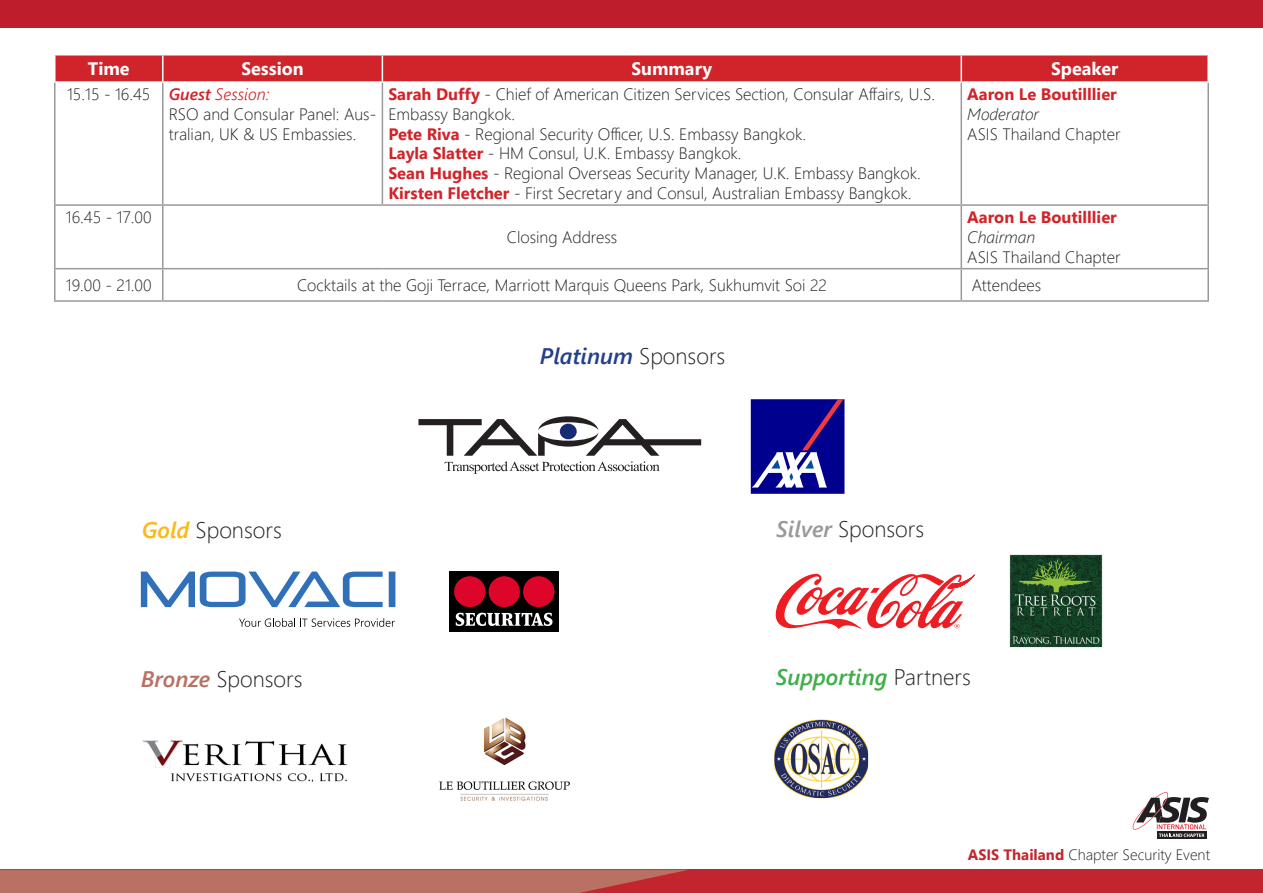
<style>
.page{position:relative;width:1263px;height:893px;background:#fff}
.page>*{position:absolute;margin:0;border:0;box-sizing:border-box;transform-origin:0 0}
.t1{font:300 22.5px "Segoe UI";color:#231f20}
.t2{font:italic 600 22.5px "Segoe UI";color:#40ae49}
.t3{font:italic 600 22.5px "Segoe UI";color:#253f8e}
.t4{font:700 18px "Segoe UI";color:#fff}
.t5{font:300 16.5px/19.8px "Segoe UI";color:#231f20}
.t6{font:700 16.5px "Segoe UI";color:#d1232a}
.t7{font:italic 300 16.5px "Segoe UI";color:#231f20}
.t8{font:italic 300 16.5px "Segoe UI";color:#d1232a}
.t9{font:300 15px "Segoe UI";color:#231f20}
.s1{font-weight:600}
.s2{font-weight:700;color:#d1232a}
.s3{font-weight:300;font-style:normal;color:#231f20}
.s4{font-weight:600;font-style:italic;color:#fcb814}
.s5{font-weight:600;font-style:italic;color:#99999b}
.s6{font-weight:600;font-style:italic;color:#b87163}
.s7{font-weight:700;color:#c2252d}
</style>
<div class="page">
<div style="left:0;top:0;width:1263px;height:27px;background:#be1d2c"></div>
<div style="left:2px;top:870px;width:1261px;height:23px;background:#c2252d"></div>
<svg style="left:0;top:870px;width:687px;height:23px;background:#b86b5e"></svg>
<div style="left:56px;top:56px;width:1151px;height:25px;background:#d1232a"></div>
<hr style="left:162px;top:56px;width:2px;height:25px;background:#fff">
<hr style="left:960px;top:56px;width:2px;height:25px;background:#fff">
<hr style="left:54px;top:83px;width:2px;height:121px;background:#99999b">
<hr style="left:162px;top:83px;width:2px;height:121px;background:#99999b">
<hr style="left:382px;top:83px;width:1px;height:121px;background:#99999b">
<hr style="left:960px;top:83px;width:2px;height:121px;background:#99999b">
<hr style="left:1207px;top:83px;width:2px;height:121px;background:#99999b">
<hr style="left:54px;top:204px;width:109px;height:2px;background:#99999b">
<hr style="left:54px;top:206px;width:2px;height:62px;background:#99999b">
<hr style="left:163px;top:204px;width:219px;height:2px;background:#99999b">
<hr style="left:162px;top:206px;width:2px;height:62px;background:#99999b">
<hr style="left:382px;top:204px;width:579px;height:2px;background:#99999b">
<hr style="left:961px;top:204px;width:248px;height:2px;background:#99999b">
<hr style="left:960px;top:206px;width:2px;height:62px;background:#99999b">
<hr style="left:1207px;top:206px;width:2px;height:62px;background:#99999b">
<hr style="left:54px;top:268px;width:109px;height:1px;background:#99999b">
<hr style="left:54px;top:269px;width:2px;height:31px;background:#99999b">
<hr style="left:163px;top:268px;width:219px;height:1px;background:#99999b">
<hr style="left:162px;top:269px;width:2px;height:31px;background:#99999b">
<hr style="left:382px;top:268px;width:579px;height:1px;background:#99999b">
<hr style="left:961px;top:268px;width:248px;height:1px;background:#99999b">
<hr style="left:960px;top:269px;width:2px;height:31px;background:#99999b">
<hr style="left:1207px;top:269px;width:2px;height:31px;background:#99999b">
<hr style="left:54px;top:300px;width:109px;height:2px;background:#99999b">
<hr style="left:163px;top:300px;width:219px;height:2px;background:#99999b">
<hr style="left:382px;top:300px;width:579px;height:2px;background:#99999b">
<hr style="left:961px;top:300px;width:248px;height:2px;background:#99999b">
<div style="left:1157px;top:832px;width:49px;height:7px;background:#231f20"></div>
<svg style="left:1132px;top:792px;width:77px;height:45px"></svg>
<svg style="left:418px;top:416px;width:283px;height:58px"></svg>
<svg style="left:751px;top:399px;width:93px;height:95px;background:#2c279c"></svg>
<img style="left:439px;top:717px;width:131px;height:84px">
<img style="left:774px;top:719px;width:94px;height:79px">
<svg style="left:775px;top:573px;width:200px;height:57px"></svg>
<div style="left:449px;top:572px;width:110px;height:60px;background:#000"></div>
<svg style="left:454px;top:576px;width:100px;height:31px"></svg>
<svg style="left:456px;top:613px;width:96px;height:13px"></svg>
<img style="left:1009px;top:554px;width:94px;height:94px">
<img style="left:143px;top:740px;width:205px;height:43px">
<svg style="left:141px;top:572px;width:254px;height:35px"></svg>
<svg style="left:239px;top:618px;width:156px;height:9px"></svg>
<p class="t4" style="left:88px;top:56px;width:43px">Time</p>
<p class="t4" style="left:241px;top:56px;width:64px">Session</p>
<p class="t4" style="left:631px;top:56px;width:82px">Summary</p>
<p class="t4" style="left:1051px;top:56px;width:68px">Speaker</p>
<p class="t5" style="left:67px;top:84px;width:85px">15.15 - 16.45</p>
<p class="t8" style="left:169px;top:83px;width:102px"><span class="s1">Guest</span> Session:</p>
<p class="t5" style="left:169px;top:103px;width:209px">RSO and Consular Panel: Aus&shy;tralian, UK &amp; US Embassies.</p>
<p class="t5" style="left:388px;top:84px;width:548px"><span class="s2">Sarah Duffy</span> - Chief of American Citizen Services Section, Consular Affairs, U.S.<br>Embassy Bangkok.</p>
<p class="t5" style="left:388px;top:123px;width:419px"><span class="s2">Pete Riva</span> - Regional Security Officer, U.S. Embassy Bangkok.</p>
<p class="t5" style="left:388px;top:143px;width:355px"><span class="s2">Layla Slatter</span> - HM Consul, U.K. Embassy Bangkok.</p>
<p class="t5" style="left:388px;top:163px;width:534px"><span class="s2">Sean Hughes</span> - Regional Overseas Security Manager, U.K. Embassy Bangkok.</p>
<p class="t5" style="left:388px;top:183px;width:524px"><span class="s2">Kirsten Fletcher</span> - First Secretary and Consul, Australian Embassy Bangkok.</p>
<p class="t6" style="left:967px;top:82px;width:151px">Aaron Le Boutilllier</p>
<p class="t7" style="left:967px;top:103px;width:73px">Moderator</p>
<p class="t5" style="left:967px;top:123px;width:155px">ASIS Thailand Chapter</p>
<p class="t5" style="left:66px;top:207px;width:87px">16.45 - 17.00</p>
<p class="t5" style="left:507px;top:226px;width:112px">Closing Address</p>
<p class="t6" style="left:967px;top:205px;width:151px">Aaron Le Boutilllier</p>
<p class="t7" style="left:967px;top:226px;width:70px">Chairman</p>
<p class="t5" style="left:967px;top:246px;width:155px">ASIS Thailand Chapter</p>
<p class="t5" style="left:66px;top:274px;width:87px">19.00 - 21.00</p>
<p class="t5" style="left:297px;top:274px;width:531px">Cocktails at the Goji Terrace, Marriott Marquis Queens Park, Sukhumvit Soi 22</p>
<p class="t5" style="left:972px;top:274px;width:71px">Attendees</p>
<p class="t3" style="left:540px;top:340px;width:187px">Platinum <span class="s3">Sponsors</span></p>
<p class="t1" style="left:142px;top:512px;width:141px"><span class="s4">Gold</span> Sponsors</p>
<p class="t1" style="left:776px;top:511px;width:149px"><span class="s5">Silver</span> Sponsors</p>
<p class="t1" style="left:141px;top:661px;width:163px"><span class="s6">Bronze</span> Sponsors</p>
<p class="t2" style="left:776px;top:662px;width:197px">Supporting <span class="s3">Partners</span></p>
<p class="t9" style="left:968px;top:842px;width:244px"><span class="s7">ASIS Thailand</span> Chapter Security Event</p>
</div>
